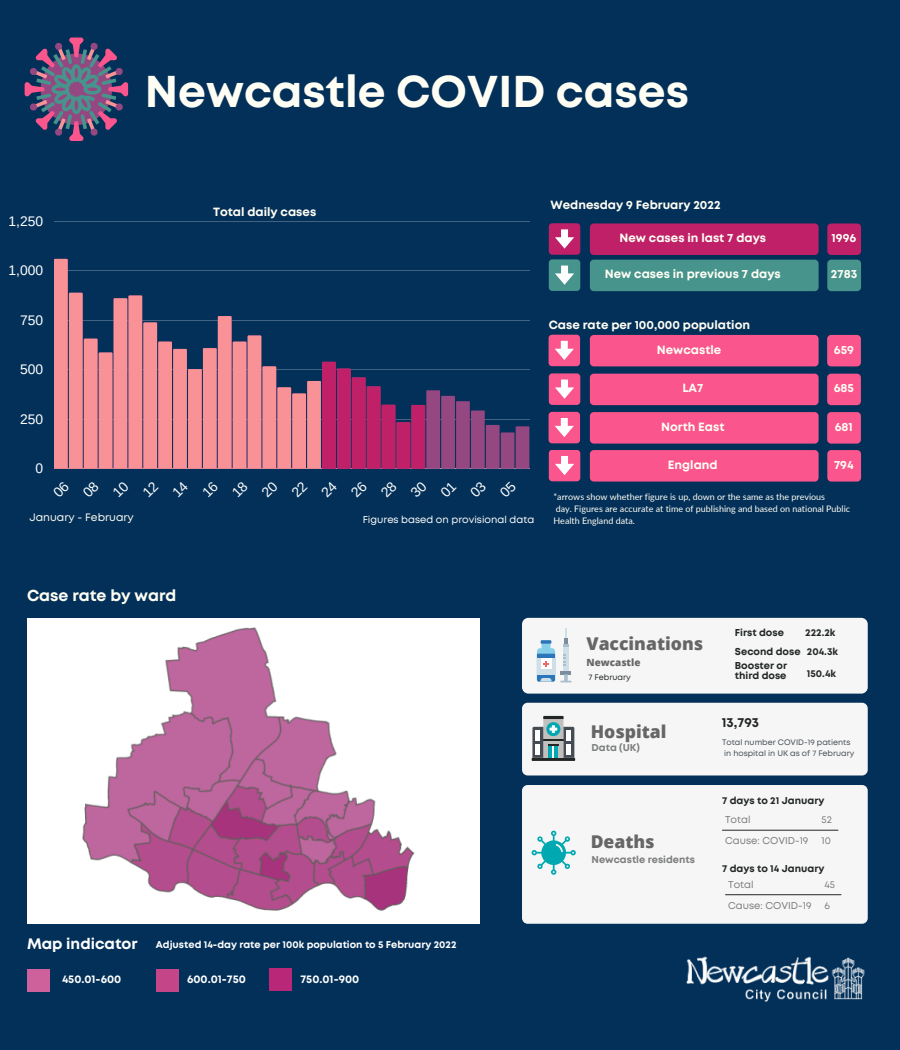
<style>
.page{position:relative;width:900px;height:1050px;background:#033058}
.page>*{position:absolute;margin:0;border:0;box-sizing:border-box;transform-origin:0 0}
.t1{font:700 44.5px "Mont";color:#fffef4}
.t2{font:800 17.6px "Open Sans";color:#666}
.t3{font:700 15.9px "Mont";color:#fffef4}
.t4{font:700 15.2px "Mont";color:#fff}
.t5{font:13.9px "Arimo";color:#fff}
.t6{font:700 13.2px "Mont";color:#222726}
.t7{font:700 11.9px "Mont";color:#fffef4}
.t8{font:700 11.2px "Mont";color:#fff}
.t9{font:10.7px "Mont";color:#fffef4}
.t10{font:700 10px/9.8px "Mont";color:#222726}
.t11{font:700 9.9px "Mont";color:#fff}
.t12{font:9.9px "Mont";color:#7c7d7d}
.t13{font:9.9px "Mont";color:#fff}
.t14{font:700 9.9px "Mont";color:#7c7d7d}
.t15{font:800 9.9px "Open Sans";color:#666}
.t16{font:8.9px/11.9px "Lato";color:#fffef4}
.t17{font:8px "Mont";color:#222726}
.t18{font:7.9px/10.6px "Mont";color:#454c54}
</style>
<div class="page">
<svg style="left:25px;top:38px;width:103px;height:103px"></svg>
<div style="left:522px;top:618px;width:346px;height:76px;background:#f6f6f6;border-radius:6px"></div>
<div style="left:563px;top:644px;width:6px;height:27px;background:#aabece"></div>
<div style="left:563px;top:647px;width:6px;height:24px;background:#cfdfe8"></div>
<svg style="left:561px;top:654px;width:10px;height:28px"></svg>
<svg style="left:564px;top:628px;width:4px;height:16px"></svg>
<svg style="left:537px;top:640px;width:18px;height:42px"></svg>
<div style="left:522px;top:703px;width:346px;height:72px;background:#f6f6f6;border-radius:6px"></div>
<hr style="left:532px;top:758px;width:43px;height:3px;background:#222726">
<svg style="left:532px;top:716px;width:42px;height:42px"></svg>
<div style="left:827px;top:223px;width:34px;height:32px;background:#bf2068;border-radius:4px"></div>
<div style="left:590px;top:223px;width:229px;height:32px;background:#bf2068;border-radius:4px"></div>
<div style="left:549px;top:223px;width:31px;height:32px;background:#bf2068;border-radius:3px"></div>
<svg style="left:555px;top:229px;width:19px;height:20px"></svg>
<div style="left:827px;top:260px;width:34px;height:31px;background:#47948d;border-radius:4px"></div>
<div style="left:590px;top:260px;width:229px;height:31px;background:#47948d;border-radius:4px"></div>
<div style="left:549px;top:260px;width:31px;height:31px;background:#47948d;border-radius:3px"></div>
<svg style="left:555px;top:266px;width:19px;height:19px"></svg>
<div style="left:590px;top:335px;width:229px;height:31px;background:#fa558c;border-radius:4px"></div>
<div style="left:549px;top:335px;width:31px;height:31px;background:#fa558c;border-radius:3px"></div>
<svg style="left:555px;top:341px;width:19px;height:19px"></svg>
<div style="left:590px;top:412px;width:229px;height:32px;background:#fa558c;border-radius:4px"></div>
<div style="left:549px;top:412px;width:31px;height:31px;background:#fa558c;border-radius:3px"></div>
<svg style="left:555px;top:418px;width:19px;height:19px"></svg>
<hr style="left:54px;top:221px;width:475px;height:1px;background:#fff">
<svg style="left:54px;top:259px;width:475px;height:210px"></svg>
<div style="left:827px;top:335px;width:34px;height:31px;background:#fa558c;border-radius:4px"></div>
<div style="left:827px;top:412px;width:34px;height:32px;background:#fa558c;border-radius:4px"></div>
<div style="left:590px;top:450px;width:229px;height:32px;background:#fa558c;border-radius:4px"></div>
<div style="left:549px;top:450px;width:31px;height:31px;background:#fa558c;border-radius:3px"></div>
<svg style="left:555px;top:456px;width:19px;height:19px"></svg>
<div style="left:827px;top:450px;width:34px;height:32px;background:#fa558c;border-radius:4px"></div>
<div style="left:590px;top:374px;width:229px;height:31px;background:#fa558c;border-radius:4px"></div>
<div style="left:549px;top:374px;width:31px;height:31px;background:#fa558c;border-radius:3px"></div>
<svg style="left:555px;top:380px;width:19px;height:19px"></svg>
<div style="left:827px;top:374px;width:34px;height:31px;background:#fa558c;border-radius:4px"></div>
<div style="left:522px;top:785px;width:346px;height:139px;background:#f6f6f6;border-radius:6px"></div>
<hr style="left:722px;top:830px;width:116px;height:1px;background:#222726">
<svg style="left:532px;top:831px;width:44px;height:44px"></svg>
<img style="left:686px;top:956px;width:179px;height:46px">
<hr style="left:726px;top:894px;width:115px;height:1px;background:#222726">
<div style="left:27px;top:618px;width:453px;height:306px;background:#fff"></div>
<div style="left:156px;top:969px;width:22px;height:23px;background:#c44689"></div>
<div style="left:27px;top:969px;width:23px;height:23px;background:#ce619b"></div>
<div style="left:269px;top:968px;width:23px;height:23px;background:#b92779"></div>
<img style="left:82px;top:627px;width:333px;height:284px">
<p class="t1" style="left:145px;top:75px;width:546px">Newcastle COVID cases</p>
<p class="t5" style="left:9px;top:213px;width:36px">1,250</p>
<p class="t5" style="left:9px;top:263px;width:36px">1,000</p>
<p class="t5" style="left:20px;top:312px;width:25px">750</p>
<p class="t5" style="left:20px;top:362px;width:25px">500</p>
<p class="t5" style="left:20px;top:411px;width:25px">250</p>
<p class="t5" style="left:36px;top:461px;width:9px">0</p>
<p class="t9" style="left:29px;top:513px;width:106px">January - February</p>
<p class="t7" style="left:213px;top:207px;width:105px">Total daily cases</p>
<p class="t13" style="left:363px;top:516px;width:173px">Figures based on provisional data</p>
<p class="t7" style="left:550px;top:200px;width:172px">Wednesday 9 February 2022</p>
<p class="t7" style="left:620px;top:233px;width:148px">New cases in last 7 days</p>
<p class="t7" style="left:832px;top:233px;width:26px">1996</p>
<p class="t7" style="left:605px;top:270px;width:178px">New cases in previous 7 days</p>
<p class="t7" style="left:831px;top:270px;width:28px">2783</p>
<p class="t7" style="left:549px;top:320px;width:203px">Case rate per 100,000 population</p>
<p class="t7" style="left:657px;top:345px;width:66px">Newcastle</p>
<p class="t7" style="left:834px;top:345px;width:22px">659</p>
<p class="t7" style="left:682px;top:384px;width:23px">LA7</p>
<p class="t7" style="left:834px;top:384px;width:22px">685</p>
<p class="t7" style="left:661px;top:422px;width:65px">North East</p>
<p class="t7" style="left:835px;top:422px;width:20px">681</p>
<p class="t7" style="left:668px;top:460px;width:51px">England</p>
<p class="t7" style="left:834px;top:460px;width:21px">794</p>
<p class="t16" style="left:553px;top:490px;width:273px">*arrows show whether figure is up, down or the same as the previous</p>
<p class="t16" style="left:553px;top:502px;width:298px">day. Figures are accurate at time of publishing and based on national Public<br>Health England data.</p>
<p class="t3" style="left:27px;top:589px;width:151px">Case rate by ward</p>
<p class="t4" style="left:27px;top:938px;width:112px">Map indicator</p>
<p class="t11" style="left:156px;top:941px;width:302px">Adjusted 14-day rate per 100k population to 5 February 2022</p>
<p class="t8" style="left:62px;top:975px;width:61px">450.01-600</p>
<p class="t8" style="left:300px;top:975px;width:60px">750.01-900</p>
<p class="t8" style="left:187px;top:975px;width:60px">600.01-750</p>
<p class="t10" style="left:735px;top:629px;width:51px">First dose</p>
<p class="t10" style="left:805px;top:629px;width:32px">222.2k</p>
<p class="t2" style="left:586px;top:631px;width:118px">Vaccinations</p>
<p class="t15" style="left:586px;top:655px;width:55px">Newcastle</p>
<p class="t10" style="left:735px;top:647px;width:67px">Second dose</p>
<p class="t10" style="left:807px;top:647px;width:33px">204.3k</p>
<p class="t17" style="left:589px;top:674px;width:44px">7 February</p>
<p class="t10" style="left:735px;top:662px;width:54px">Booster or third dose</p>
<p class="t10" style="left:807px;top:669px;width:31px">150.4k</p>
<p class="t2" style="left:591px;top:720px;width:77px">Hospital</p>
<p class="t14" style="left:592px;top:744px;width:50px">Data (UK)</p>
<p class="t2" style="left:591px;top:829px;width:66px">Deaths</p>
<p class="t14" style="left:592px;top:856px;width:105px">Newcastle residents</p>
<p class="t6" style="left:722px;top:718px;width:39px">13,793</p>
<p class="t18" style="left:722px;top:738px;width:134px">Total number COVID-19 patients in hospital in UK as of 7 February</p>
<p class="t10" style="left:722px;top:797px;width:104px">7 days to 21 January</p>
<p class="t12" style="left:725px;top:816px;width:27px">Total</p>
<p class="t12" style="left:725px;top:837px;width:85px">Cause: COVID-19</p>
<p class="t12" style="left:822px;top:816px;width:12px">52</p>
<p class="t12" style="left:822px;top:837px;width:11px">10</p>
<p class="t10" style="left:722px;top:864px;width:104px">7 days to 14 January</p>
<p class="t12" style="left:728px;top:880px;width:27px">Total</p>
<p class="t12" style="left:728px;top:901px;width:85px">Cause: COVID-19</p>
<p class="t12" style="left:825px;top:880px;width:12px">45</p>
<p class="t12" style="left:825px;top:901px;width:7px">6</p>
</div>
